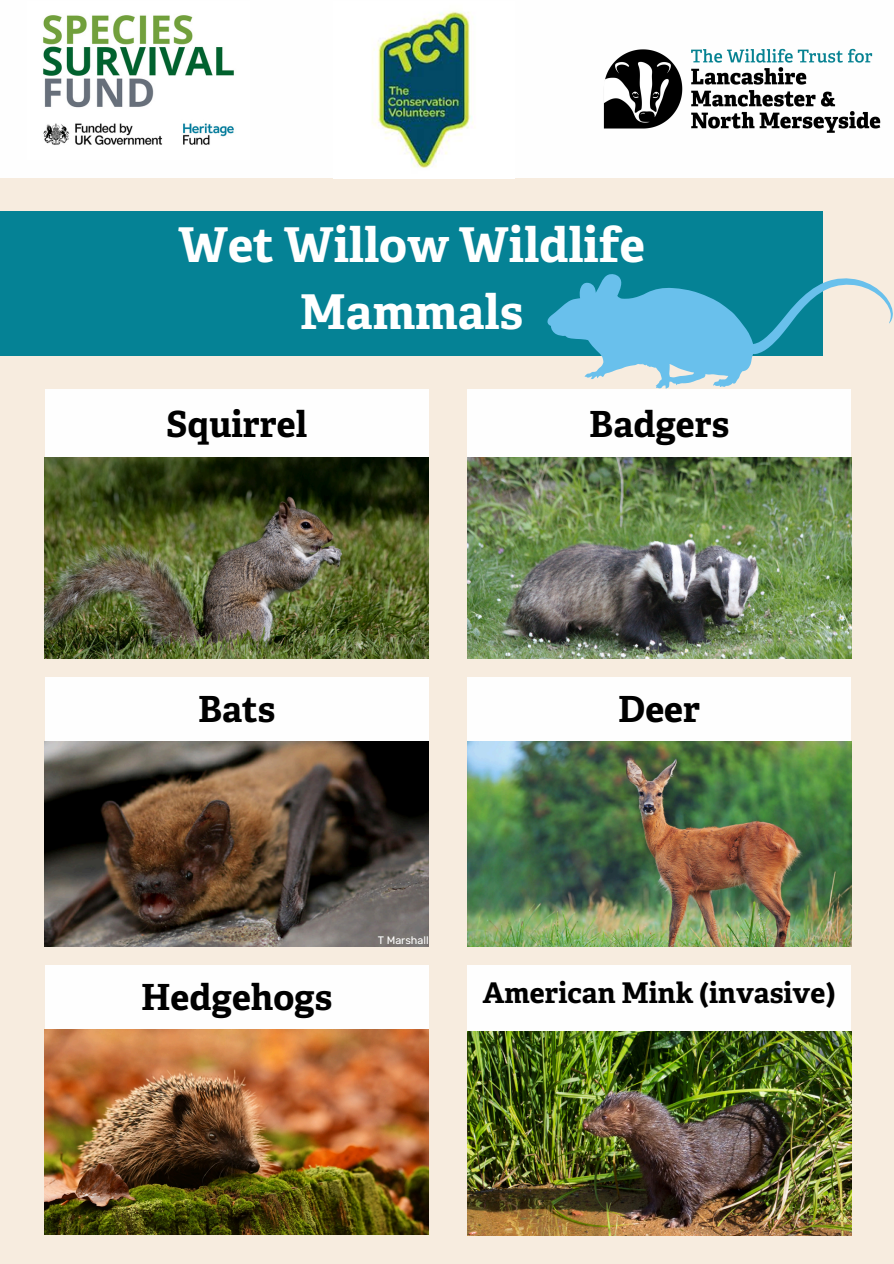
<style>
.page{position:relative;width:894px;height:1264px;background:#fff}
.page>*{position:absolute;margin:0;border:0;box-sizing:border-box;transform-origin:0 0}
.t1{font:700 47.85px/66.3px "Adelle";color:#fff;text-align:center}
.t2{font:700 36px "Adelle";color:#000}
.t3{font:700 28.5px "Adelle";color:#000}
.t4{font:10.8px "Rubik";color:#fff}
</style>
<div class="page">
<div style="left:0;top:0;width:893px;height:1263px;background:#f7ecdf"></div>
<div style="left:0;top:211px;width:822px;height:145px;background:#058295"></div>
<div style="left:0;top:0;width:893px;height:178px;background:#fefefe"></div>
<img style="left:43px;top:15px;width:191px;height:130px">
<img style="left:372px;top:11px;width:101px;height:157px">
<img style="left:603px;top:48px;width:278px;height:85px">
<svg style="left:547px;top:273px;width:346px;height:116px"></svg>
<div style="left:45px;top:965px;width:383px;height:270px;background:#fefefe"></div>
<div style="left:45px;top:389px;width:383px;height:269px;background:#fefefe"></div>
<div style="left:45px;top:677px;width:383px;height:270px;background:#fefefe"></div>
<div style="left:467px;top:389px;width:383px;height:269px;background:#fefefe"></div>
<div style="left:467px;top:677px;width:383px;height:270px;background:#fefefe"></div>
<div style="left:467px;top:965px;width:383px;height:270px;background:#fefefe"></div>
<img style="left:45px;top:457px;width:383px;height:201px">
<img style="left:467px;top:457px;width:383px;height:201px">
<img style="left:45px;top:741px;width:383px;height:205px">
<img style="left:467px;top:741px;width:383px;height:205px">
<img style="left:45px;top:1029px;width:383px;height:205px">
<img style="left:467px;top:1031px;width:383px;height:203px">
<p class="t1" style="left:178px;top:217px;width:468px">Wet Willow Wildlife<br>Mammals</p>
<p class="t2" style="left:166px;top:405px;width:142px">Squirrel</p>
<p class="t2" style="left:589px;top:405px;width:142px">Badgers</p>
<h2 class="t2" style="left:198px;top:690px;width:79px">Bats</h2>
<p class="t2" style="left:618px;top:690px;width:83px">Deer</p>
<h3 class="t4" style="left:377px;top:934px;width:53px">T Marshall</h3>
<h2 class="t2" style="left:141px;top:978px;width:193px">Hedgehogs</h2>
<p class="t3" style="left:483px;top:977px;width:354px">American Mink (invasive)</p>
</div>
